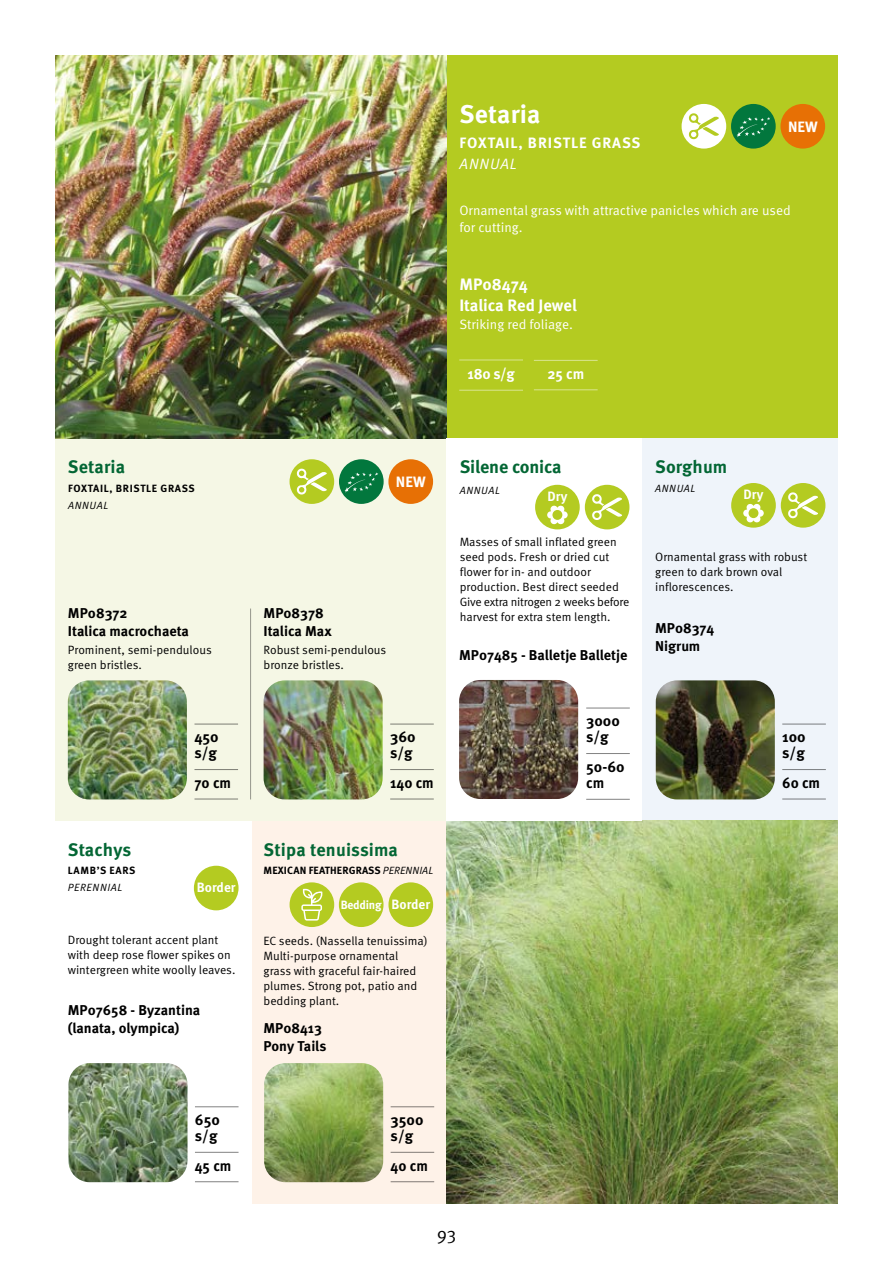
<style>
.page{position:relative;width:893px;height:1263px;background:#fff}
.page>*{position:absolute;margin:0;border:0;box-sizing:border-box;transform-origin:0 0}
.t1{font:700 25.5px "Meta Pro";letter-spacing:.005em;color:#fff}
.t2{font:700 18px "Meta Pro";color:#036634}
.t3{font:18px "Meta Pro Norm";color:#000}
.t4{font:700 16.5px/21px "Meta Pro";color:#fff}
.t5{font:700 15px/16.5px "Meta Pro";color:#000}
.t6{font:700 15px "Meta Pro";letter-spacing:.055em;color:#fff}
.t7{font:700 15px "Meta Pro";color:#000;scale:.96 1}
.t8{font:15px "Meta Pro Norm Ita";letter-spacing:.06em;color:#fff}
.t9{font:700 15px "Meta Pro";letter-spacing:.055em;color:#fff;scale:.96 1}
.t10{font:700 14.25px/18px "Meta Pro";color:#000}
.t11{font:13.5px/16.5px "Meta Pro Norm";color:#fff}
.t12{font:700 13.5px "Meta Pro";color:#fff}
.t13{font:12px/15px "Meta Pro Norm";color:#000}
.t14{font:700 12px "Meta Pro";letter-spacing:-.02em;color:#fff}
.t15{font:700 10.5px "Meta Pro";letter-spacing:.05em;color:#000}
.t16{font:700 10.5px "Meta Pro";letter-spacing:.01em;color:#000}
.t17{font:10.5px "Meta Pro Norm Ita";letter-spacing:.06em;color:#000}
.s1{font-family:"Meta Pro Norm Ita";font-weight:400}
.s2{font-size:13.5px}
</style>
<div class="page">
<div style="left:642px;top:438px;width:196px;height:383px;background:#eff4fa"></div>
<div style="left:251px;top:821px;width:196px;height:382px;background:#fef2e8"></div>
<img style="left:264px;top:1063px;width:119px;height:119px">
<hr style="left:391px;top:1152px;width:43px;height:1px;background:#000">
<hr style="left:391px;top:1106px;width:43px;height:1px;background:#000">
<hr style="left:391px;top:1181px;width:43px;height:1px;background:#000">
<div style="left:55px;top:438px;width:391px;height:383px;background:#f5f7e5"></div>
<hr style="left:250px;top:608px;width:1px;height:191px;background:#000">
<img style="left:264px;top:680px;width:119px;height:119px">
<hr style="left:194px;top:769px;width:44px;height:1px;background:#000">
<hr style="left:194px;top:724px;width:44px;height:1px;background:#000">
<hr style="left:194px;top:799px;width:44px;height:1px;background:#000">
<hr style="left:390px;top:769px;width:44px;height:1px;background:#000">
<hr style="left:390px;top:724px;width:44px;height:1px;background:#000">
<hr style="left:390px;top:799px;width:44px;height:1px;background:#000">
<div style="left:55px;top:55px;width:783px;height:383px;background:#b4cb21"></div>
<hr style="left:459px;top:390px;width:64px;height:1px;background:#fff">
<hr style="left:459px;top:360px;width:64px;height:1px;background:#fff">
<hr style="left:534px;top:360px;width:64px;height:1px;background:#fff">
<hr style="left:534px;top:389px;width:64px;height:1px;background:#fff">
<img style="left:55px;top:55px;width:391px;height:383px">
<img style="left:446px;top:821px;width:392px;height:382px">
<div style="left:731px;top:104px;width:45px;height:45px;background:#02773d;border-radius:50%"></div>
<svg style="left:737px;top:117px;width:33px;height:20px"></svg>
<div style="left:780px;top:104px;width:45px;height:45px;background:#e77005;border-radius:50%"></div>
<div style="left:682px;top:104px;width:44px;height:45px;background:#fff;border-radius:50%"></div>
<svg style="left:688px;top:113px;width:31px;height:27px"></svg>
<div style="left:339px;top:459px;width:45px;height:45px;background:#02773d;border-radius:50%"></div>
<svg style="left:345px;top:472px;width:33px;height:20px"></svg>
<div style="left:388px;top:459px;width:45px;height:45px;background:#e77005;border-radius:50%"></div>
<div style="left:290px;top:459px;width:44px;height:45px;background:#b4cb21;border-radius:50%"></div>
<svg style="left:296px;top:468px;width:31px;height:27px"></svg>
<img style="left:68px;top:680px;width:119px;height:119px">
<div style="left:388px;top:882px;width:45px;height:45px;background:#b4cb21;border-radius:50%"></div>
<div style="left:339px;top:882px;width:44px;height:45px;background:#b4cb21;border-radius:50%"></div>
<div style="left:290px;top:882px;width:44px;height:45px;background:#b4cb21;border-radius:50%"></div>
<svg style="left:301px;top:889px;width:21px;height:31px"></svg>
<img style="left:656px;top:680px;width:119px;height:119px">
<hr style="left:782px;top:769px;width:44px;height:1px;background:#000">
<hr style="left:782px;top:724px;width:44px;height:1px;background:#000">
<hr style="left:782px;top:799px;width:44px;height:1px;background:#000">
<div style="left:781px;top:483px;width:44px;height:45px;background:#b4cb21;border-radius:50%"></div>
<svg style="left:788px;top:492px;width:30px;height:27px"></svg>
<div style="left:731px;top:483px;width:45px;height:45px;background:#b4cb21;border-radius:50%"></div>
<svg style="left:743px;top:503px;width:21px;height:20px"></svg>
<img style="left:459px;top:680px;width:119px;height:119px">
<hr style="left:586px;top:753px;width:44px;height:1px;background:#000">
<hr style="left:586px;top:708px;width:44px;height:1px;background:#000">
<hr style="left:586px;top:799px;width:44px;height:1px;background:#000">
<div style="left:535px;top:485px;width:45px;height:44px;background:#b4cb21;border-radius:50%"></div>
<svg style="left:547px;top:505px;width:21px;height:20px"></svg>
<div style="left:585px;top:485px;width:44px;height:44px;background:#b4cb21;border-radius:50%"></div>
<svg style="left:592px;top:494px;width:30px;height:26px"></svg>
<img style="left:68px;top:1063px;width:119px;height:119px">
<hr style="left:195px;top:1152px;width:44px;height:1px;background:#000">
<hr style="left:195px;top:1106px;width:44px;height:1px;background:#000">
<hr style="left:195px;top:1181px;width:44px;height:1px;background:#000">
<div style="left:194px;top:866px;width:45px;height:44px;background:#b4cb21;border-radius:50%"></div>
<h1 class="t1" style="left:459px;top:94px;width:83px">Setaria</h1>
<p class="t6" style="left:459px;top:131px;width:182px">FOXTAIL, BRISTLE GRASS</p>
<p class="t8" style="left:459px;top:152px;width:59px">ANNUAL</p>
<p class="t6" style="left:788px;top:115px;width:31px">NEW</p>
<p class="t11" style="left:459px;top:201px;width:333px">Ornamental grass with attractive panicles which are used for cutting.</p>
<h3 class="t4" style="left:459px;top:272px;width:119px">MP08474<br>Italica Red Jewel</h3>
<p class="t11" style="left:459px;top:315px;width:115px">Striking red foliage.</p>
<p class="t6" style="left:468px;top:362px;width:49px">180 s/g</p>
<p class="t9" style="left:547px;top:362px;width:40px">25 cm</p>
<h2 class="t2" style="left:68px;top:452px;width:59px">Setaria</h2>
<p class="t15" style="left:68px;top:480px;width:128px">FOXTAIL, BRISTLE GRASS</p>
<p class="t17" style="left:68px;top:497px;width:42px">ANNUAL</p>
<p class="t6" style="left:396px;top:470px;width:31px">NEW</p>
<h2 class="t2" style="left:460px;top:452px;width:103px">Silene conica</h2>
<p class="t17" style="left:460px;top:483px;width:42px">ANNUAL</p>
<p class="t12" style="left:547px;top:485px;width:22px">Dry</p>
<h2 class="t2" style="left:655px;top:452px;width:74px">Sorghum</h2>
<p class="t17" style="left:655px;top:480px;width:42px">ANNUAL</p>
<p class="t12" style="left:743px;top:484px;width:22px">Dry</p>
<p class="t10" style="left:68px;top:603px;width:123px">MP08372<br>Italica macrochaeta</p>
<p class="t13" style="left:68px;top:641px;width:145px">Prominent, semi-pendulous green bristles.</p>
<p class="t10" style="left:264px;top:603px;width:70px">MP08378<br>Italica Max</p>
<p class="t13" style="left:264px;top:641px;width:124px">Robust semi-pendulous bronze bristles.</p>
<p class="t13" style="left:460px;top:534px;width:171px">Masses of small inflated green seed pods. Fresh or dried cut flower for in- and outdoor production. Best direct seeded<br>Give extra nitrogen 2 weeks before harvest for extra stem length.</p>
<p class="t10" style="left:459px;top:645px;width:170px">MP07485 - Balletje Balletje</p>
<p class="t13" style="left:655px;top:548px;width:154px">Ornamental grass with robust green to dark brown oval inflorescences.</p>
<p class="t10" style="left:655px;top:618px;width:61px">MP08374<br>Nigrum</p>
<p class="t5" style="left:194px;top:727px;width:26px">450 s/g</p>
<p class="t7" style="left:194px;top:771px;width:40px">70 cm</p>
<p class="t5" style="left:390px;top:727px;width:27px">360 s/g</p>
<p class="t7" style="left:390px;top:771px;width:47px">140 cm</p>
<p class="t5" style="left:586px;top:711px;width:35px">3000 s/g</p>
<p class="t5" style="left:586px;top:757px;width:40px">50-60 cm</p>
<p class="t5" style="left:782px;top:727px;width:25px">100 s/g</p>
<p class="t7" style="left:782px;top:771px;width:41px">60 cm</p>
<h2 class="t2" style="left:68px;top:835px;width:65px">Stachys</h2>
<p class="t15" style="left:68px;top:862px;width:69px">LAMB’S EARS</p>
<p class="t17" style="left:68px;top:879px;width:56px">PERENNIAL</p>
<p class="t12" style="left:197px;top:877px;width:40px">Border</p>
<h2 class="t2" style="left:263px;top:835px;width:136px">Stipa tenuissima</h2>
<p class="t16" style="left:264px;top:862px;width:171px">MEXICAN FEATHERGRASS <span class="s1">PERENNIAL</span></p>
<p class="t14" style="left:341px;top:896px;width:91px">Bedding <span class="s2">Border</span></p>
<p class="t13" style="left:68px;top:931px;width:169px">Drought tolerant accent plant with deep rose flower spikes on wintergreen white woolly leaves.</p>
<p class="t10" style="left:68px;top:1000px;width:134px">MP07658 - Byzantina (lanata, olympica)</p>
<p class="t13" style="left:263px;top:932px;width:166px">EC seeds. (Nassella tenuissima)<br>Multi-purpose ornamental grass with graceful fair-haired plumes. Strong pot, patio and bedding plant.</p>
<p class="t10" style="left:263px;top:1018px;width:64px">MP08413<br>Pony Tails</p>
<p class="t5" style="left:195px;top:1110px;width:26px">650 s/g</p>
<p class="t5" style="left:391px;top:1110px;width:34px">3500 s/g</p>
<p class="t7" style="left:195px;top:1154px;width:40px">45 cm</p>
<p class="t7" style="left:391px;top:1154px;width:40px">40 cm</p>
<h2 class="t3" style="left:437px;top:1220px;width:21px">93</h2>
</div>
